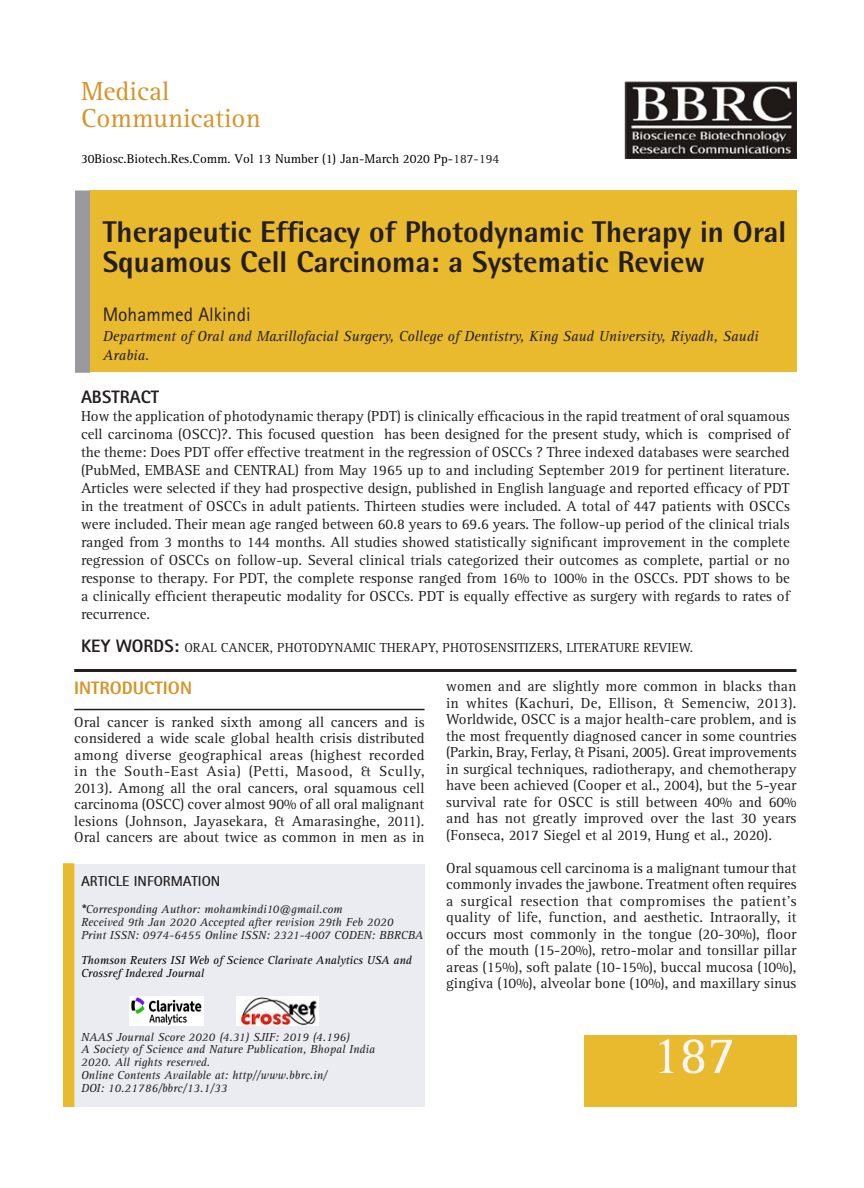
<style>
.page{position:relative;width:864px;height:1188px;background:#fff}
.page>*{position:absolute;margin:0;border:0;box-sizing:border-box;transform-origin:0 0}
.Body_text{font:54px "Rotis Serif Std";color:#f6f6f7}
.Body_text-2{font:800 30px/30px "Rotis Semi Sans Std";color:#231f20}
.Body_text-3{font:27px "Rotis Serif Std";color:#d69429}
.Body_text-4{font:19.5px "Rotis Sans Serif Std";color:#231f20}
.Body_text-5{font:800 18px "Rotis Sans Serif Std";color:#231f20}
.Body_text-6{font:800 18px "Rotis Semi Sans Std";color:#d69429}
.Body_text-7{font:15px/16.5px "Rotis Serif Std";color:#231f20;text-align:justify}
.Body_text-8{font:italic 15px "Rotis Serif Std";color:#231f20}
.Body_text-9{font:700 14.55px "Rotis Sans Serif 65";color:#231f20}
.Body_text-10{font:13.5px "Rotis Serif Std";color:#231f20}
.Body_text-11{font:13.05px "Rotis Serif Std";color:#000}
.Body_text-12{font:italic 12px/12.8px "Rotis Serif Std";color:#231f20}
.Body_text-13{font:italic 12px/12.8px "Rotis Serif Std";color:#000}
.s1{color:#231f20}
.s2{font-family:"Rotis Serif Std";font-weight:400;font-size:13.5px}
.s3{font-family:"Arial";font-weight:700}
</style>
<div class="page">
<img style="left:625px;top:81px;width:171px;height:77px">
<div style="left:89px;top:190px;width:707px;height:182px;background:#eaba2e"></div>
<div style="left:75px;top:190px;width:15px;height:183px;background:#989a9d"></div>
<div style="left:584px;top:1035px;width:212px;height:72px;background:#eaba2e"></div>
<div style="left:75px;top:864px;width:350px;height:242px;background:#eaecf2"></div>
<img style="left:237px;top:997px;width:81px;height:29px">
<img style="left:130px;top:997px;width:73px;height:29px">
<div style="left:63px;top:863px;width:11px;height:244px;background:#eaba2e"></div>
<hr style="left:74px;top:709px;width:351px;height:1px;background:#231f20">
<hr style="left:74px;top:669px;width:722px;height:3px;background:#231f20">
<p class="Body_text-3" style="left:81px;top:75px;width:90px">Medical</p>
<p class="Body_text-3" style="left:81px;top:102px;width:181px">Communication</p>
<p class="Body_text-11" style="left:81px;top:151px;width:420px">30Biosc.Biotech.Res.Comm. Vol 13 Number (1) Jan-March 2020 Pp-<span class="s1">187-194</span></p>
<p class="Body_text-2" style="left:103px;top:216px;width:685px">Therapeutic Efficacy of Photodynamic Therapy in Oral<br>Squamous Cell Carcinoma: a Systematic Review</p>
<p class="Body_text-4" style="left:103px;top:303px;width:150px">Mohammed Alkindi</p>
<p class="Body_text-8" style="left:103px;top:327px;width:657px">Department of Oral and Maxillofacial Surgery, College of Dentistry, King Saud University, Riyadh, Saudi</p>
<p class="Body_text-8" style="left:103px;top:347px;width:48px">Arabia.</p>
<p class="Body_text-5" style="left:81px;top:385px;width:80px">ABSTRACT</p>
<p class="Body_text-7" style="left:81px;top:407px;width:710px;line-height:18px">How the application of photodynamic therapy (PDT) is clinically efficacious in the rapid treatment of oral squamous cell carcinoma (OSCC)?. This focused question has been designed for the present study, which is comprised of the theme: Does PDT offer effective treatment in the regression of OSCCs ? Three indexed databases were searched (PubMed, EMBASE and CENTRAL) from May 1965 up to and including September 2019 for pertinent literature.<br>Articles were selected if they had prospective design, published in English language and reported efficacy of PDT in the treatment of OSCCs in adult patients. Thirteen studies were included. A total of 447 patients with OSCCs were included. Their mean age ranged between 60.8 years to 69.6 years. The follow-up period of the clinical trials ranged from 3 months to 144 months. All studies showed statistically significant improvement in the complete regression of OSCCs on follow-up. Several clinical trials categorized their outcomes as complete, partial or no response to therapy. For PDT, the complete response ranged from 16% to 100% in the OSCCs. PDT shows to be a clinically efficient therapeutic modality for OSCCs. PDT is equally effective as surgery with regards to rates of recurrence.</p>
<p class="Body_text-5" style="left:81px;top:634px;width:121px">KEY WORDS: <span class="s2">Oral</span></p>
<p class="Body_text-10" style="left:221px;top:640px;width:10px">cancer</p>
<p class="Body_text-10" style="left:270px;top:640px;width:17px">, photod</p>
<p class="Body_text-10" style="left:326px;top:640px;width:20px">ynam</p>
<p class="Body_text-10" style="left:364px;top:640px;width:25px">ic therap</p>
<p class="Body_text-10" style="left:428px;top:640px;width:24px">y, photosens</p>
<p class="Body_text-10" style="left:514px;top:640px;width:72px">itizers , literat</p>
<p class="Body_text-10" style="left:615px;top:640px;width:79px">ure review.</p>
<p class="Body_text-6" style="left:74px;top:676px;width:119px">INTRODUCTION</p>
<p class="Body_text-7" style="left:74px;top:714px;width:352px">Oral cancer is ranked sixth among all cancers and is considered a wide scale global health crisis distributed among diverse geographical areas (highest recorded in the South-East Asia) (Petti, Masood, &amp; Scully, 2013). Among all the oral cancers, oral squamous cell carcinoma (OSCC) cover almost 90% of all oral malignant lesions (Johnson, Jayasekara, &amp; Amarasinghe, 2011).<br>Oral cancers are about twice as common in men as in</p>
<p class="Body_text-9" style="left:81px;top:872px;width:141px">ARTICLE INFORMATION</p>
<p class="Body_text-12" style="left:81px;top:903px;width:263px"><span class="s3">*</span>Corresponding Author: mohamkindi10@gmail.com</p>
<p class="Body_text-12" style="left:81px;top:916px;width:314px">Received 9th Jan 2020 Accepted after revision 29th Feb 2020</p>
<p class="Body_text-12" style="left:81px;top:929px;width:344px">Print ISSN: 0974-6455 Online ISSN: 2321-4007 CODEN: BBRCBA</p>
<p class="Body_text-13" style="left:81px;top:954px;width:332px">Thomson Reuters ISI Web of Science Clarivate Analytics USA and<br>Crossref Indexed Journal</p>
<p class="Body_text-12" style="left:81px;top:1031px;width:296px">NAAS Journal Score 2020 (4.31) SJIF: 2019 (4.196)<br>A Society of Science and Nature Publication, Bhopal India 2020. All rights reserved.<br>Online Contents Available at: http//www.bbrc.in/<br>DOI: 10.21786/bbrc/13.1/33</p>
<p class="Body_text-7" style="left:446px;top:679px;width:352px">women and are slightly more common in blacks than in whites (Kachuri, De, Ellison, &amp; Semenciw, 2013).<br>Worldwide, OSCC is a major health-care problem, and is the most frequently diagnosed cancer in some countries (Parkin, Bray, Ferlay, &amp; Pisani, 2005). Great improvements in surgical techniques, radiotherapy, and chemotherapy have been achieved (Cooper et al., 2004), but the 5-year survival rate for OSCC is still between 40% and 60% and has not greatly improved over the last 30 years (Fonseca, 2017 Siegel et al 2019, Hung et al., 2020).</p>
<p class="Body_text-7" style="left:446px;top:860px;width:352px">Oral squamous cell carcinoma is a malignant tumour that commonly invades the jawbone. Treatment often requires a surgical resection that compromises the patient’s quality of life, function, and aesthetic. Intraorally, it occurs most commonly in the tongue (20-30%), floor of the mouth (15-20%), retro-molar and tonsillar pillar areas (15%), soft palate (10-15%), buccal mucosa (10%), gingiva (10%), alveolar bone (10%), and maxillary sinus</p>
<p class="Body_text" style="left:651px;top:1024px;width:86px">187</p>
</div>
